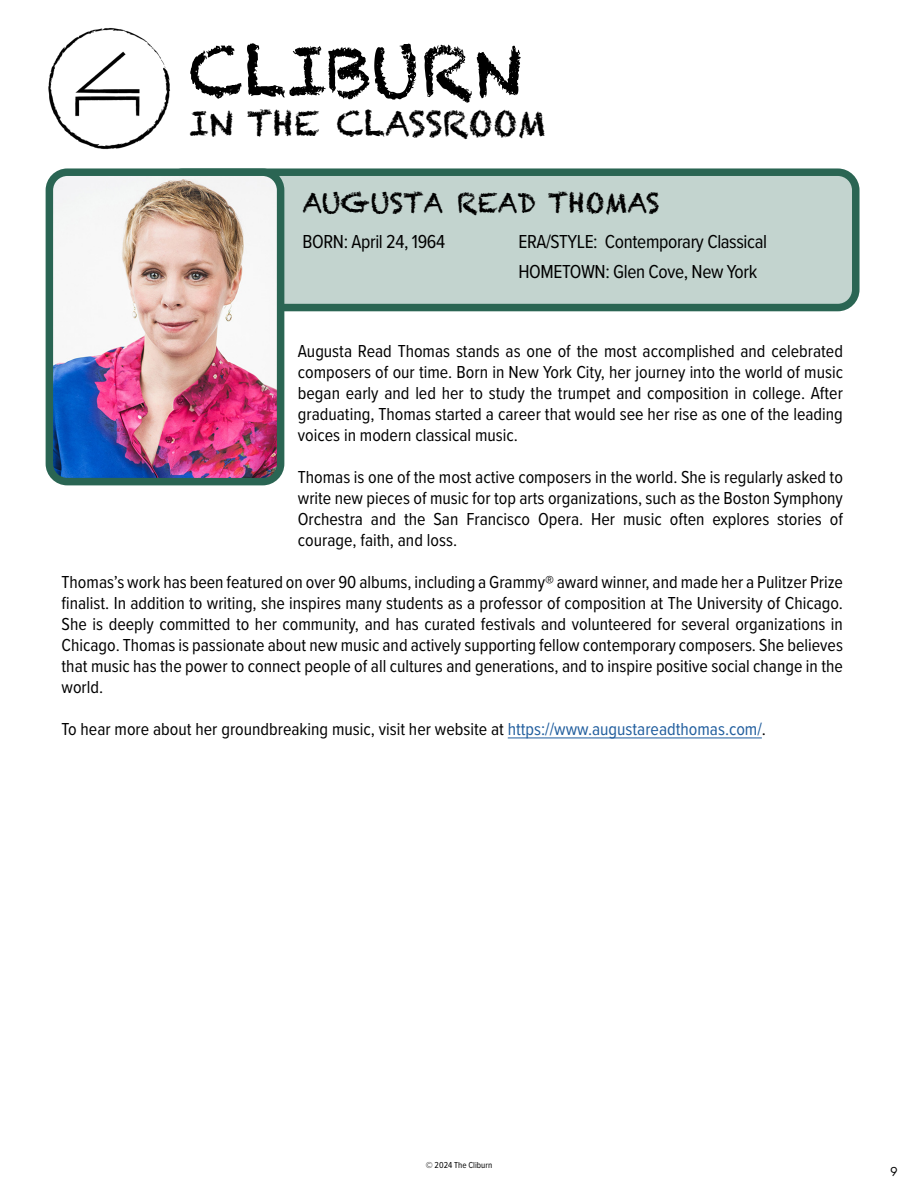
<style>
.page{position:relative;width:918px;height:1188px;background:#fff}
.page>*{position:absolute;margin:0;border:0;box-sizing:border-box;transform-origin:0 0}
.t1{font:67.8px "Chalkduster";color:#000}
.t2{font:33.9px "Chalkduster";color:#000}
.t3{font:27px "Chalkduster";color:#000}
.t4{font:19.5px/30px "Proxima Nova Cond";letter-spacing:-.02em;color:#000}
.t5{font:18px/21px "Proxima Nova Cond";color:#000;text-align:justify}
.t6{font:13.5px "Futura PT";color:#000}
.t7{font:9px "Proxima Nova Cond";color:#000}
.s1{color:#215e9e}
</style>
<div class="page">
<div style="left:165px;top:172px;width:691px;height:136px;background:#c3d4cf;border-radius:18px"></div>
<div style="left:161px;top:168px;width:699px;height:143px;border:8px solid #2a6553;border-radius:18px"></div>
<hr style="left:508px;top:737px;width:254px;height:1px;background:#215e9e">
<img style="left:55px;top:177px;width:220px;height:299px">
<div style="left:46px;top:168px;width:238px;height:317px;border:8px solid #2a6553;border-radius:18px"></div>
<img style="left:48px;top:28px;width:122px;height:122px">
<h1 class="t1" style="left:189px;top:31px;width:334px">CLIBURN</h1>
<h2 class="t2" style="left:189px;top:104px;width:359px">IN THE CLASSROOM</h2>
<h3 class="t3" style="left:302px;top:187px;width:359px">AUGUSTA READ THOMAS</h3>
<p class="t4" style="left:302px;top:226px;width:144px">BORN: April 24, 1964</p>
<p class="t4" style="left:518px;top:226px;width:250px">ERA/STYLE: Contemporary Classical<br>HOMETOWN: Glen Cove, New York</p>
<p class="t5" style="left:298px;top:340px;width:547px">Augusta Read Thomas stands as one of the most accomplished and celebrated composers of our time. Born in New York City, her journey into the world of music began early and led her to study the trumpet and composition in college. After graduating, Thomas started a career that would see her rise as one of the leading voices in modern classical music.</p>
<p class="t5" style="left:298px;top:466px;width:547px">Thomas is one of the most active composers in the world. She is regularly asked to write new pieces of music for top arts organizations, such as the Boston Symphony Orchestra and the San Francisco Opera. Her music often explores stories of courage, faith, and loss.</p>
<p class="t5" style="left:62px;top:571px;width:783px">Thomas’s work has been featured on over 90 albums, including a Grammy® award winner, and made her a Pulitzer Prize finalist. In addition to writing, she inspires many students as a professor of composition at The University of Chicago.<br>She is deeply committed to her community, and has curated festivals and volunteered for several organizations in Chicago. Thomas is passionate about new music and actively supporting fellow contemporary composers. She believes that music has the power to connect people of all cultures and generations, and to inspire positive social change in the world.</p>
<p class="t5" style="left:62px;top:718px;width:706px">To hear more about her groundbreaking music, visit her website at <span class="s1">https://www.augustareadthomas.com/</span>.</p>
<p class="t7" style="left:426px;top:1158px;width:68px">© 2024 The Cliburn</p>
<p class="t6" style="left:890px;top:1164px;width:9px">9</p>
</div>
